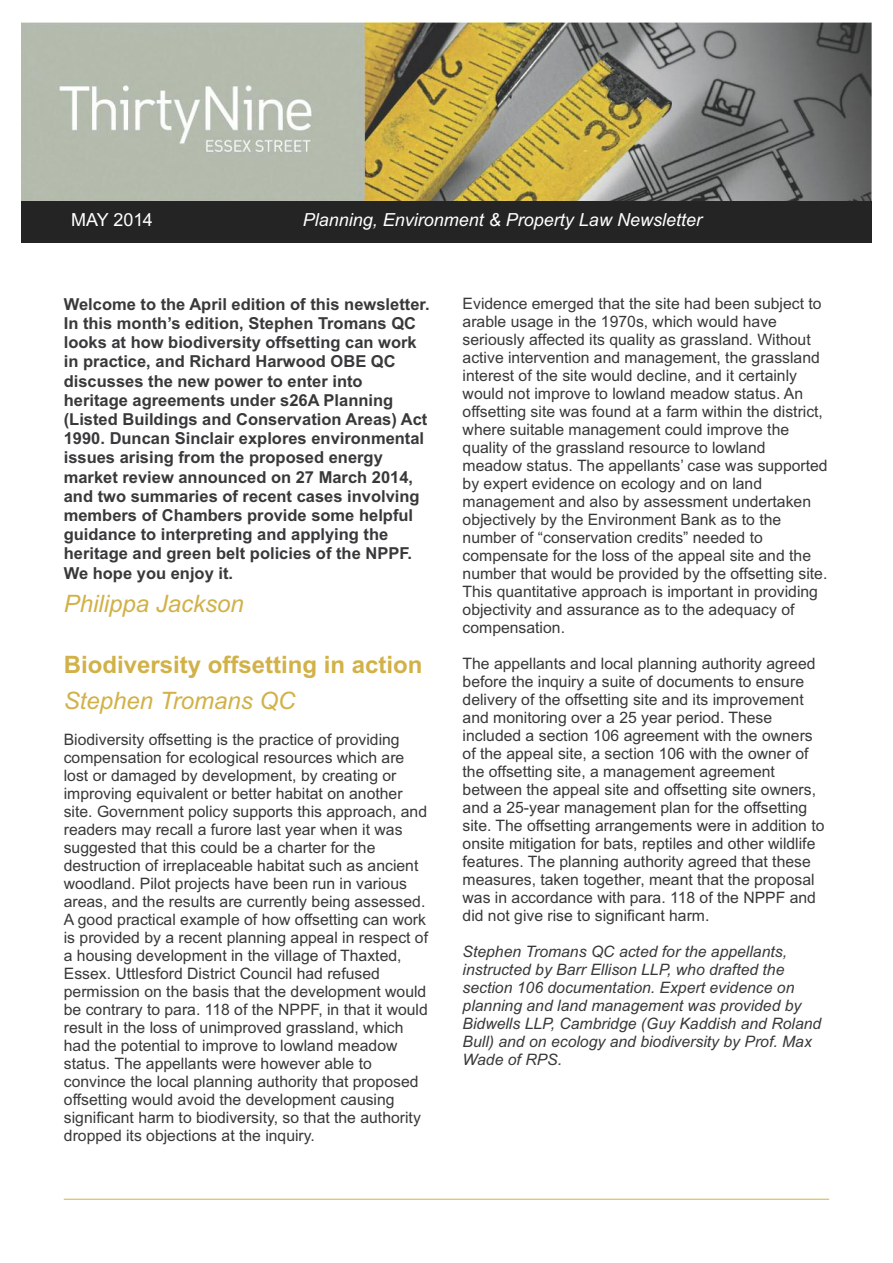
<style>
.page{position:relative;width:893px;height:1263px;background:#fff}
.page>*{position:absolute;margin:0;border:0;box-sizing:border-box;transform-origin:0 0}
.t1{font:italic 24px "Arial";color:#d1b148}
.t2{font:700 24px "Arial";color:#d1b148}
.t3{font:italic 18px "Arial";color:#fff}
.t4{font:18px "Arial";color:#fff}
.t5{font:700 16.5px/19.2px "Arial";color:#39383a}
.t6{font:15.75px/18px "Arial";color:#39383a}
.t7{font:italic 15.75px/18px "Arial";color:#39383a}
</style>
<div class="page">
<hr style="left:64px;top:1199px;width:765px;height:1px;background:#d1b148">
<img style="left:21px;top:23px;width:851px;height:178px">
<div style="left:21px;top:201px;width:851px;height:41px;background:#242425"></div>
<p class="t4" style="left:71px;top:210px;width:83px">MAY 2014</p>
<p class="t3" style="left:303px;top:210px;width:401px">Planning, Environment &amp; Property Law Newsletter</p>
<p class="t5" style="left:64px;top:294px;width:367px">Welcome to the April edition of this newsletter.<br>In this month’s edition, Stephen Tromans QC looks at how biodiversity offsetting can work in practice, and Richard Harwood OBE QC discusses the new power to enter into heritage agreements under s26A Planning (Listed Buildings and Conservation Areas) Act 1990. Duncan Sinclair explores environmental issues arising from the proposed energy market review announced on 27 March 2014, and two summaries of recent cases involving members of Chambers provide some helpful guidance to interpreting and applying the heritage and green belt policies of the NPPF.<br>We hope you enjoy it.</p>
<h1 class="t1" style="left:64px;top:589px;width:182px">Philippa Jackson</h1>
<h1 class="t2" style="left:64px;top:651px;width:360px">Biodiversity offsetting in action</h1>
<h1 class="t1" style="left:64px;top:687px;width:233px">Stephen Tromans QC</h1>
<p class="t6" style="left:64px;top:731px;width:366px">Biodiversity offsetting is the practice of providing compensation for ecological resources which are lost or damaged by development, by creating or improving equivalent or better habitat on another site. Government policy supports this approach, and readers may recall a furore last year when it was suggested that this could be a charter for the destruction of irreplaceable habitat such as ancient woodland. Pilot projects have been run in various areas, and the results are currently being assessed.<br>A good practical example of how offsetting can work is provided by a recent planning appeal in respect of a housing development in the village of Thaxted, Essex. Uttlesford District Council had refused permission on the basis that the development would be contrary to para. 118 of the NPPF, in that it would result in the loss of unimproved grassland, which had the potential to improve to lowland meadow status. The appellants were however able to convince the local planning authority that proposed offsetting would avoid the development causing significant harm to biodiversity, so that the authority dropped its objections at the inquiry.</p>
<p class="t6" style="left:463px;top:295px;width:367px">Evidence emerged that the site had been subject to arable usage in the 1970s, which would have seriously affected its quality as grassland. Without active intervention and management, the grassland interest of the site would decline, and it certainly would not improve to lowland meadow status. An offsetting site was found at a farm within the district, where suitable management could improve the quality of the grassland resource to lowland meadow status. The appellants’ case was supported by expert evidence on ecology and on land management and also by assessment undertaken objectively by the Environment Bank as to the number of “conservation credits” needed to compensate for the loss of the appeal site and the number that would be provided by the offsetting site.<br>This quantitative approach is important in providing objectivity and assurance as to the adequacy of compensation.</p>
<p class="t6" style="left:463px;top:655px;width:363px">The appellants and local planning authority agreed before the inquiry a suite of documents to ensure delivery of the offsetting site and its improvement and monitoring over a 25 year period. These included a section 106 agreement with the owners of the appeal site, a section 106 with the owner of the offsetting site, a management agreement between the appeal site and offsetting site owners, and a 25-year management plan for the offsetting site. The offsetting arrangements were in addition to onsite mitigation for bats, reptiles and other wildlife features. The planning authority agreed that these measures, taken together, meant that the proposal was in accordance with para. 118 of the NPPF and did not give rise to significant harm.</p>
<p class="t7" style="left:463px;top:943px;width:360px">Stephen Tromans QC acted for the appellants, instructed by Barr Ellison LLP, who drafted the section 106 documentation. Expert evidence on planning and land management was provided by Bidwells LLP, Cambridge (Guy Kaddish and Roland Bull) and on ecology and biodiversity by Prof. Max Wade of RPS.</p>
</div>
